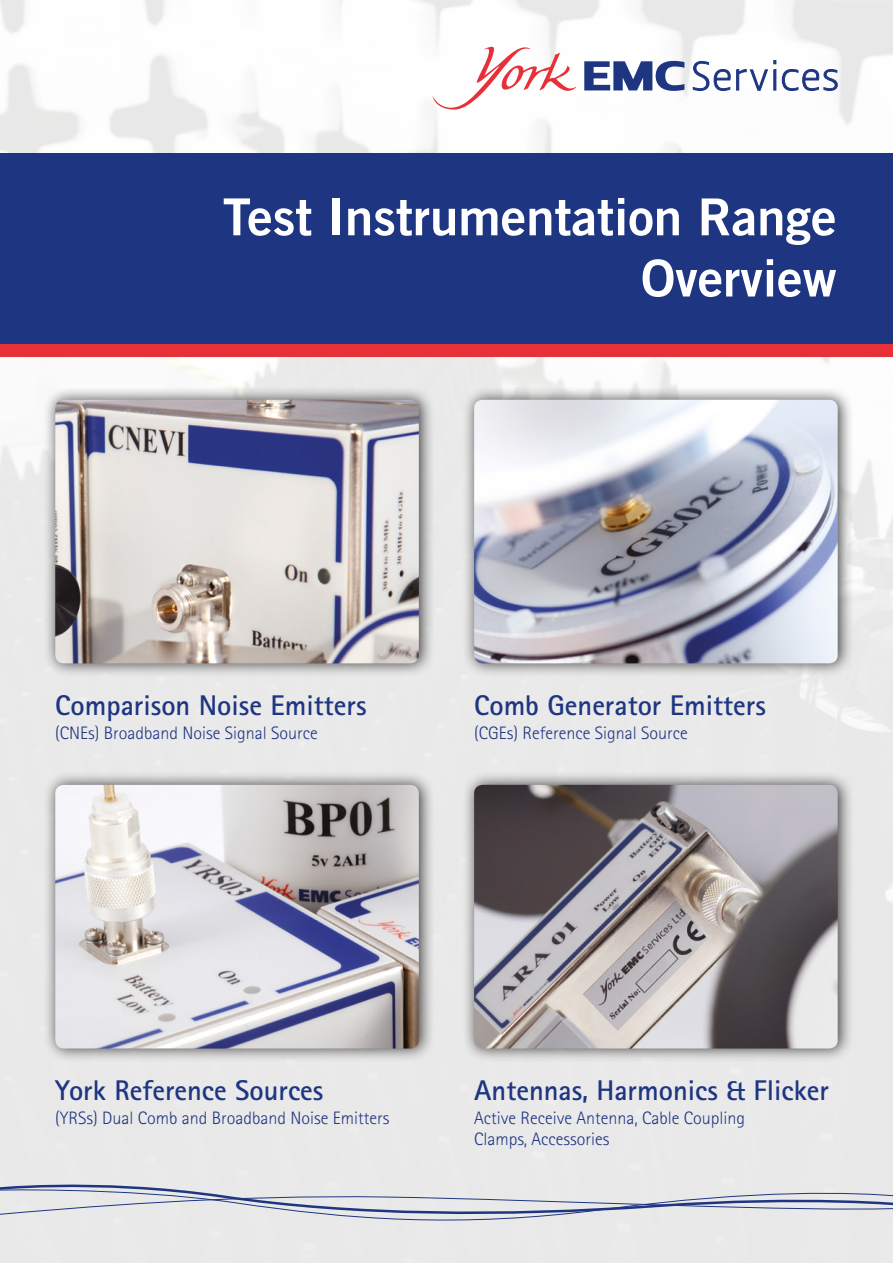
<style>
.page{position:relative;width:893px;height:1263px;background:#fff}
.page>*{position:absolute;margin:0;border:0;box-sizing:border-box;transform-origin:0 0}
.t1{font:51px/61.2px "Trade Gothic LT Bold Two";color:#fff;text-align:right}
.t2{font:700 28.5px "Rotis Sans Serif Std";color:#1e3582}
.t3{font:300 18px/21px "Rotis Sans Serif Std";color:#1e3582}
</style>
<div class="page">
<div style="left:0;top:153px;width:893px;height:198px;background:#1e3582"></div>
<div style="left:0;top:344px;width:893px;height:13px;background:#e73037"></div>
<svg style="left:584px;top:61px;width:100px;height:30px"></svg>
<svg style="left:692px;top:60px;width:146px;height:31px"></svg>
<svg style="left:432px;top:44px;width:145px;height:66px"></svg>
<div style="left:43px;top:385px;width:392px;height:292px;background:#000;opacity:.75"></div>
<img style="left:55px;top:400px;width:364px;height:263px">
<div style="left:462px;top:385px;width:392px;height:292px;background:#000;opacity:.75"></div>
<img style="left:474px;top:400px;width:364px;height:263px">
<div style="left:43px;top:770px;width:392px;height:293px;background:#000;opacity:.75"></div>
<img style="left:55px;top:785px;width:364px;height:263px">
<div style="left:462px;top:770px;width:392px;height:293px;background:#000;opacity:.75"></div>
<img style="left:474px;top:785px;width:364px;height:263px">
<svg style="left:0;top:1177px;width:893px;height:52px;background:#d8d9e0"></svg>
<h1 class="t1" style="left:223px;top:186px;width:615px">Test Instrumentation Range<br>Overview</h1>
<h2 class="t2" style="left:55px;top:687px;width:313px">Comparison Noise Emitters</h2>
<p class="t3" style="left:55px;top:723px;width:264px">(CNEs) Broadband Noise Signal Source</p>
<h2 class="t2" style="left:474px;top:687px;width:293px">Comb Generator Emitters</h2>
<p class="t3" style="left:474px;top:723px;width:215px">(CGEs) Reference Signal Source</p>
<h2 class="t2" style="left:55px;top:1072px;width:270px">York Reference Sources</h2>
<p class="t3" style="left:55px;top:1108px;width:336px">(YRSs) Dual Comb and Broadband Noise Emitters</p>
<h2 class="t2" style="left:474px;top:1072px;width:356px">Antennas, Harmonics &amp; Flicker</h2>
<p class="t3" style="left:474px;top:1108px;width:272px">Active Receive Antenna, Cable Coupling<br>Clamps, Accessories</p>
</div>
